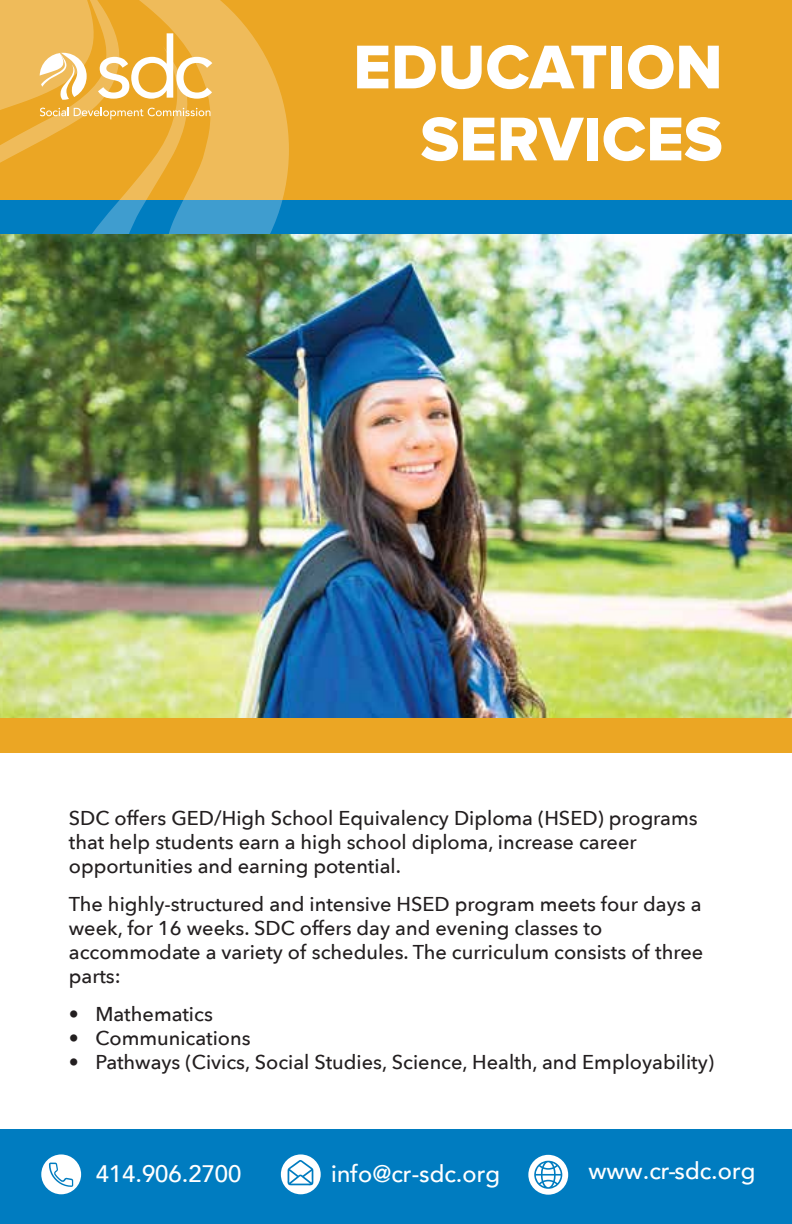
<style>
.page{position:relative;width:792px;height:1224px;background:#fff}
.page>*{position:absolute;margin:0;border:0;box-sizing:border-box;transform-origin:0 0}
.t1{font:64px/72px "Proxima Nova Extrabld";color:#fff;text-align:right}
.t2{font:500 23.8px "Avenir";color:#fff}
.t3{font:500 20px/24px "Avenir Next";color:#231f20}
</style>
<div class="page">
<img style="left:0;top:234px;width:792px;height:484px">
<div style="left:0;top:1130px;width:792px;height:94px;background:#007cc0"></div>
<div style="left:41px;top:1154px;width:40px;height:40px;background:#fff;border-radius:50%"></div>
<svg style="left:49px;top:1163px;width:24px;height:24px"></svg>
<div style="left:281px;top:1154px;width:40px;height:40px;background:#fff;border-radius:50%"></div>
<svg style="left:287px;top:1160px;width:27px;height:26px"></svg>
<div style="left:528px;top:1155px;width:40px;height:40px;background:#fff;border-radius:50%"></div>
<svg style="left:534px;top:1161px;width:28px;height:28px"></svg>
<div style="left:0;top:0;width:792px;height:231px;background:#eba624"></div>
<div style="left:0;top:200px;width:792px;height:34px;background:#007dc0"></div>
<svg style="left:212px;top:0;width:77px;height:234px;fill:#efbb5a"></svg>
<svg style="left:0;top:0;width:212px;height:234px"></svg>
<div style="left:0;top:718px;width:792px;height:35px;background:#eba624"></div>
<h1 class="t1" style="left:353px;top:33px;width:371px">EDUCATION<br>SERVICES</h1>
<p class="t3" style="left:69px;top:806px;width:630px">SDC offers GED/High School Equivalency Diploma (HSED) programs that help students earn a high school diploma, increase career opportunities and earning potential.</p>
<p class="t3" style="left:69px;top:892px;width:636px">The highly-structured and intensive HSED program meets four days a week, for 16 weeks. SDC offers day and evening classes to accommodate a variety of schedules. The curriculum consists of three parts:</p>
<p class="t3" style="left:69px;top:1002px;width:146px">• Mathematics</p>
<p class="t3" style="left:69px;top:1026px;width:183px">• Communications</p>
<p class="t3" style="left:69px;top:1050px;width:647px">• Pathways (Civics, Social Studies, Science, Health, and Employability)</p>
<p class="t2" style="left:96px;top:1153px;width:147px">414.906.2700</p>
<p class="t2" style="left:331px;top:1153px;width:170px">info@cr-sdc.org</p>
<p class="t2" style="left:588px;top:1150px;width:168px">www.cr-sdc.org</p>
</div>
